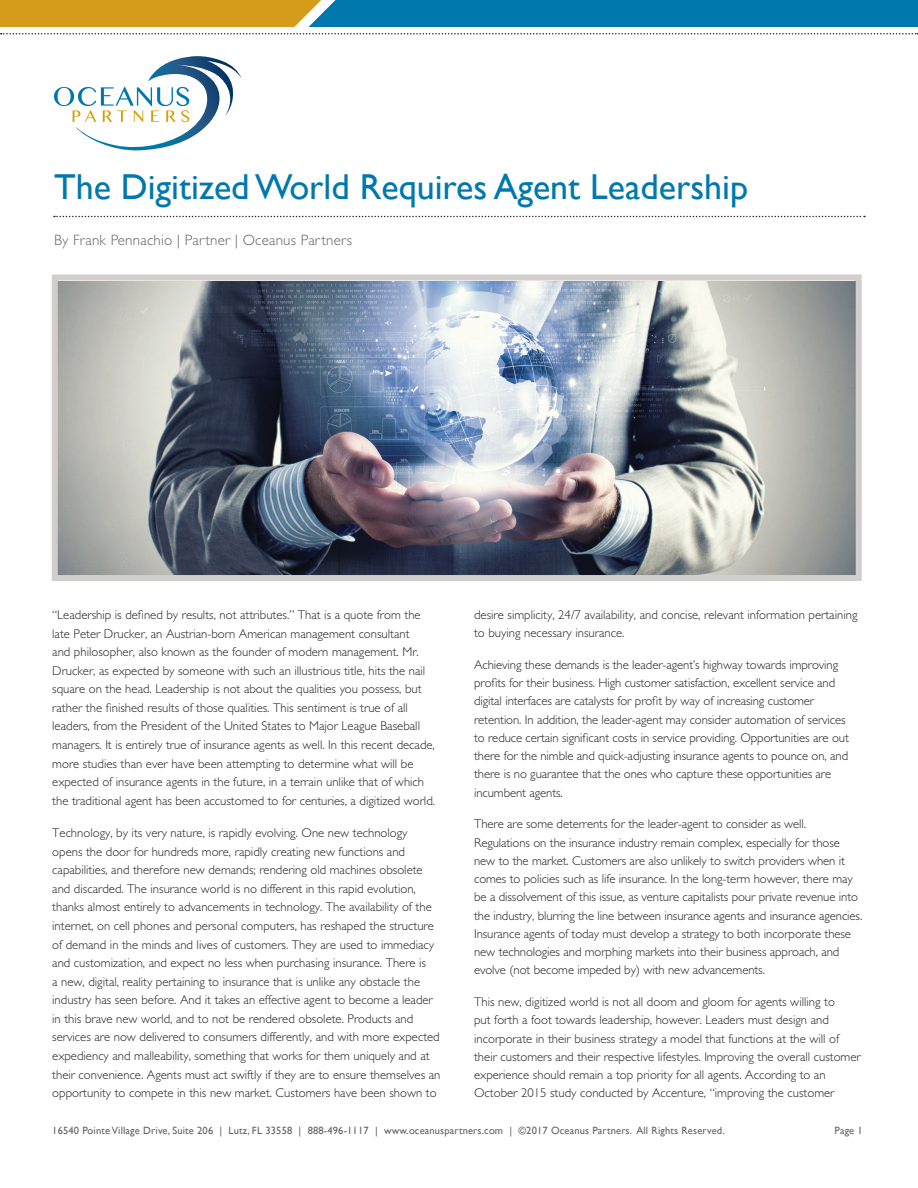
<style>
.page{position:relative;width:918px;height:1188px;background:#fff}
.page>*{position:absolute;margin:0;border:0;box-sizing:border-box;transform-origin:0 0}
.text{font:36px "Gill Sans";color:#0078ae}
.text-2{font:300 15px "Gill Sans";letter-spacing:.015em;color:#636366}
.text-3{font:300 12.75px/18.6px "Gill Sans";color:#231f20}
.text-4{font:10.5px "Gill Sans";letter-spacing:.015em;color:#636366}
</style>
<div class="page">
<svg style="left:1px;top:33px;width:917px;height:1px"></svg>
<svg style="left:0;top:0;width:918px;height:27px;background:#4b857d"></svg>
<svg style="left:54px;top:216px;width:811px;height:1px"></svg>
<svg style="left:54px;top:56px;width:187px;height:95px"></svg>
<img style="left:59px;top:282px;width:796px;height:292px">
<div style="left:52px;top:274px;width:810px;height:307px;border:6px solid #d2cecd"></div>
<p class="text" style="left:54px;top:165px;width:696px">The Digitized World Requires Agent Leadership</p>
<p class="text-2" style="left:54px;top:232px;width:300px">By Frank Pennachio | Partner | Oceanus Partners</p>
<p class="text-3" style="left:52px;top:605px;width:384px">“Leadership is defined by results, not attributes.” That is a quote from the late Peter Drucker, an Austrian-born American management consultant<br>and philosopher, also known as the founder of modern management. Mr.<br>Drucker, as expected by someone with such an illustrious title, hits the nail square on the head. Leadership is not about the qualities you possess, but rather the finished results of those qualities. This sentiment is true of all leaders, from the President of the United States to Major League Baseball managers. It is entirely true of insurance agents as well. In this recent decade, more studies than ever have been attempting to determine what will be expected of insurance agents in the future, in a terrain unlike that of which the traditional agent has been accustomed to for centuries, a digitized world.</p>
<p class="text-3" style="left:52px;top:823px;width:390px">Technology, by its very nature, is rapidly evolving. One new technology opens the door for hundreds more, rapidly creating new functions and capabilities, and therefore new demands; rendering old machines obsolete and discarded. The insurance world is no different in this rapid evolution, thanks almost entirely to advancements in technology. The availability of the internet, on cell phones and personal computers, has reshaped the structure of demand in the minds and lives of customers. They are used to immediacy and customization, and expect no less when purchasing insurance. There is<br>a new, digital, reality pertaining to insurance that is unlike any obstacle the industry has seen before. And it takes an effective agent to become a leader in this brave new world, and to not be rendered obsolete. Products and services are now delivered to consumers differently, and with more expected expediency and malleability, something that works for them uniquely and at their convenience. Agents must act swiftly if they are to ensure themselves an opportunity to compete in this new market. Customers have been shown to</p>
<p class="text-3" style="left:474px;top:606px;width:385px">desire simplicity, 24/7 availability, and concise, relevant information pertaining to buying necessary insurance.</p>
<p class="text-3" style="left:474px;top:656px;width:376px">Achieving these demands is the leader-agent’s highway towards improving profits for their business. High customer satisfaction, excellent service and digital interfaces are catalysts for profit by way of increasing customer retention. In addition, the leader-agent may consider automation of services to reduce certain significant costs in service providing. Opportunities are out there for the nimble and quick-adjusting insurance agents to pounce on, and there is no guarantee that the ones who capture these opportunities are incumbent agents.</p>
<p class="text-3" style="left:474px;top:815px;width:390px">There are some deterrents for the leader-agent to consider as well.<br>Regulations on the insurance industry remain complex, especially for those new to the market. Customers are also unlikely to switch providers when it comes to policies such as life insurance. In the long-term however, there may be a dissolvement of this issue, as venture capitalists pour private revenue into the industry, blurring the line between insurance agents and insurance agencies.<br>Insurance agents of today must develop a strategy to both incorporate these new technologies and morphing markets into their business approach, and evolve (not become impeded by) with new advancements.</p>
<p class="text-3" style="left:474px;top:993px;width:388px">This new, digitized world is not all doom and gloom for agents willing to<br>put forth a foot towards leadership, however. Leaders must design and incorporate in their business strategy a model that functions at the will of their customers and their respective lifestyles. Improving the overall customer experience should remain a top priority for all agents. According to an October 2015 study conducted by Accenture, “improving the customer</p>
<p class="text-4" style="left:52px;top:1124px;width:674px">16540 Pointe Village Drive, Suite 206 | Lutz, FL 33558 | 888-496-1117 | www.oceanuspartners.com | ©2017 Oceanus Partners. All Rights Reserved.</p>
<p class="text-4" style="left:835px;top:1124px;width:30px">Page 1</p>
</div>
